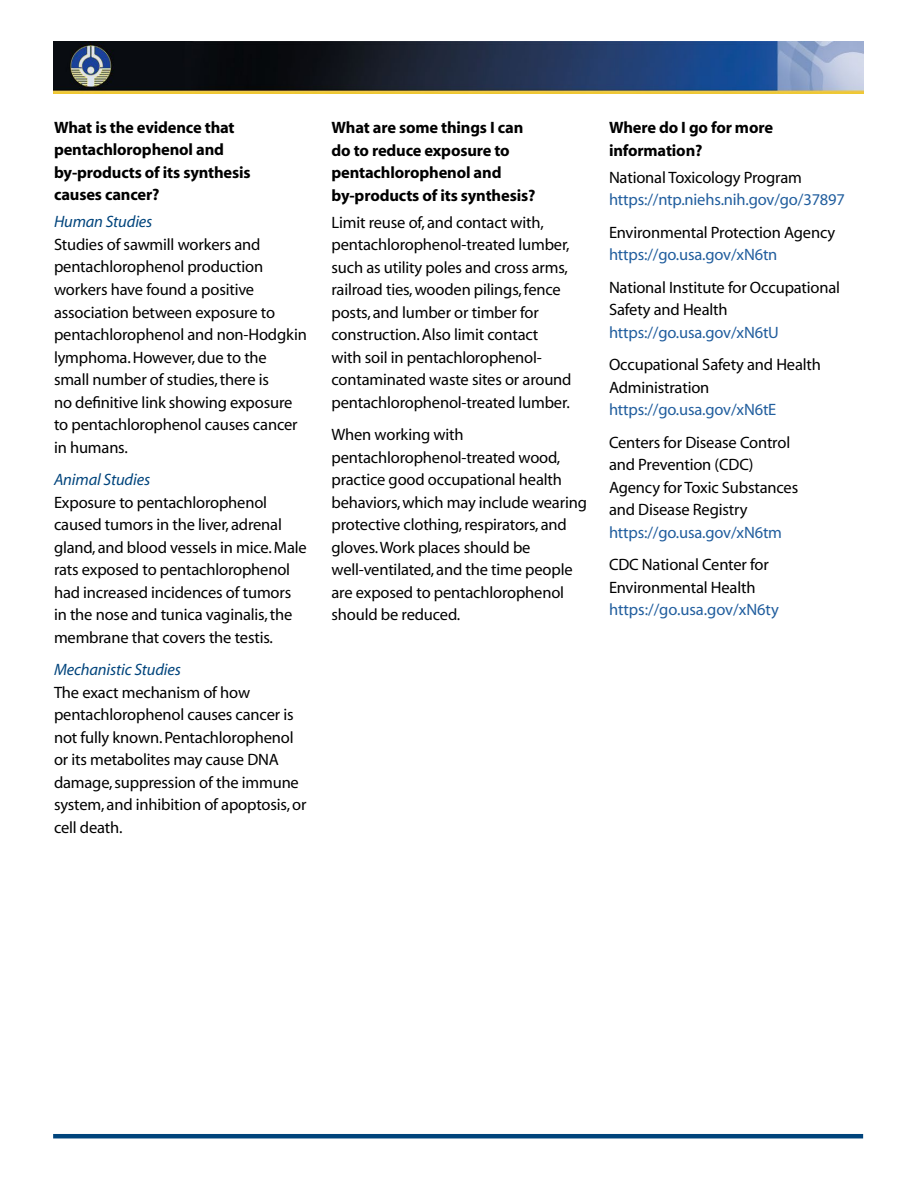
<style>
.page{position:relative;width:918px;height:1188px;background:#fff}
.page>*{position:absolute;margin:0;border:0;box-sizing:border-box;transform-origin:0 0}
.Text1{font:16.5px/22.5px "Myriad";letter-spacing:-.01em;color:#000}
.Subhead_H3{font:700 16.5px/22.5px "Myriad";letter-spacing:-.01em;color:#000}
.Text1-2{font:16.5px/22.5px "Myriad";letter-spacing:-.01em;color:#215e9e}
.s1{font-style:italic;color:#00447c}
.s2{color:#000}
.s3{color:#215e9e}
</style>
<div class="page">
<img style="left:53px;top:41px;width:810px;height:53px">
<hr style="left:53px;top:1134px;width:810px;height:4px;background:#00447c">
<p class="Subhead_H3" style="left:54px;top:117px;width:198px">What is the evidence that pentachlorophenol and by-products of its synthesis causes cancer?</p>
<p class="Text1" style="left:54px;top:211px;width:254px"><span class="s1">Human Studies<br></span>Studies of sawmill workers and pentachlorophenol production workers have found a positive association between exposure to pentachlorophenol and non-Hodgkin lymphoma. However, due to the<br>small number of studies, there is<br>no definitive link showing exposure to pentachlorophenol causes cancer in humans.</p>
<p class="Text1" style="left:54px;top:469px;width:254px"><span class="s1">Animal Studies<br></span>Exposure to pentachlorophenol caused tumors in the liver, adrenal gland, and blood vessels in mice. Male rats exposed to pentachlorophenol had increased incidences of tumors in the nose and tunica vaginalis, the membrane that covers the testis.</p>
<p class="Text1" style="left:54px;top:659px;width:254px"><span class="s1">Mechanistic Studies<br></span>The exact mechanism of how pentachlorophenol causes cancer is not fully known. Pentachlorophenol or its metabolites may cause DNA damage, suppression of the immune system, and inhibition of apoptosis, or cell death.</p>
<p class="Subhead_H3" style="left:332px;top:117px;width:205px">What are some things I can do to reduce exposure to pentachlorophenol and by-products of its synthesis?</p>
<p class="Text1" style="left:332px;top:212px;width:242px">Limit reuse of, and contact with, pentachlorophenol-treated lumber, such as utility poles and cross arms, railroad ties, wooden pilings, fence posts, and lumber or timber for construction. Also limit contact with soil in pentachlorophenol&shy;contaminated waste sites or around pentachlorophenol-treated lumber.</p>
<p class="Text1" style="left:332px;top:424px;width:257px">When working with pentachlorophenol-treated wood, practice good occupational health behaviors, which may include wearing protective clothing, respirators, and gloves. Work places should be well-ventilated, and the time people are exposed to pentachlorophenol should be reduced.</p>
<p class="Subhead_H3" style="left:609px;top:117px;width:166px">Where do I go for more information?</p>
<p class="Text1-2" style="left:609px;top:167px;width:238px"><span class="s2">National Toxicology Program </span>https://ntp.niehs.nih.gov/go/37897</p>
<p class="Text1" style="left:609px;top:222px;width:228px">Environmental Protection Agency <span class="s3">https://go.usa.gov/xN6tn</span></p>
<p class="Text1" style="left:609px;top:277px;width:233px">National Institute for Occupational<br>Safety and Health <span class="s3">https://go.usa.gov/xN6tU</span></p>
<p class="Text1" style="left:609px;top:354px;width:214px">Occupational Safety and Health<br>Administration <span class="s3">https://go.usa.gov/xN6tE</span></p>
<p class="Text1" style="left:609px;top:432px;width:191px">Centers for Disease Control and Prevention (CDC)<br>Agency for Toxic Substances and Disease Registry <span class="s3">https://go.usa.gov/xN6tm</span></p>
<p class="Text1" style="left:609px;top:554px;width:171px">CDC National Center for<br>Environmental Health <span class="s3">https://go.usa.gov/xN6ty</span></p>
</div>
